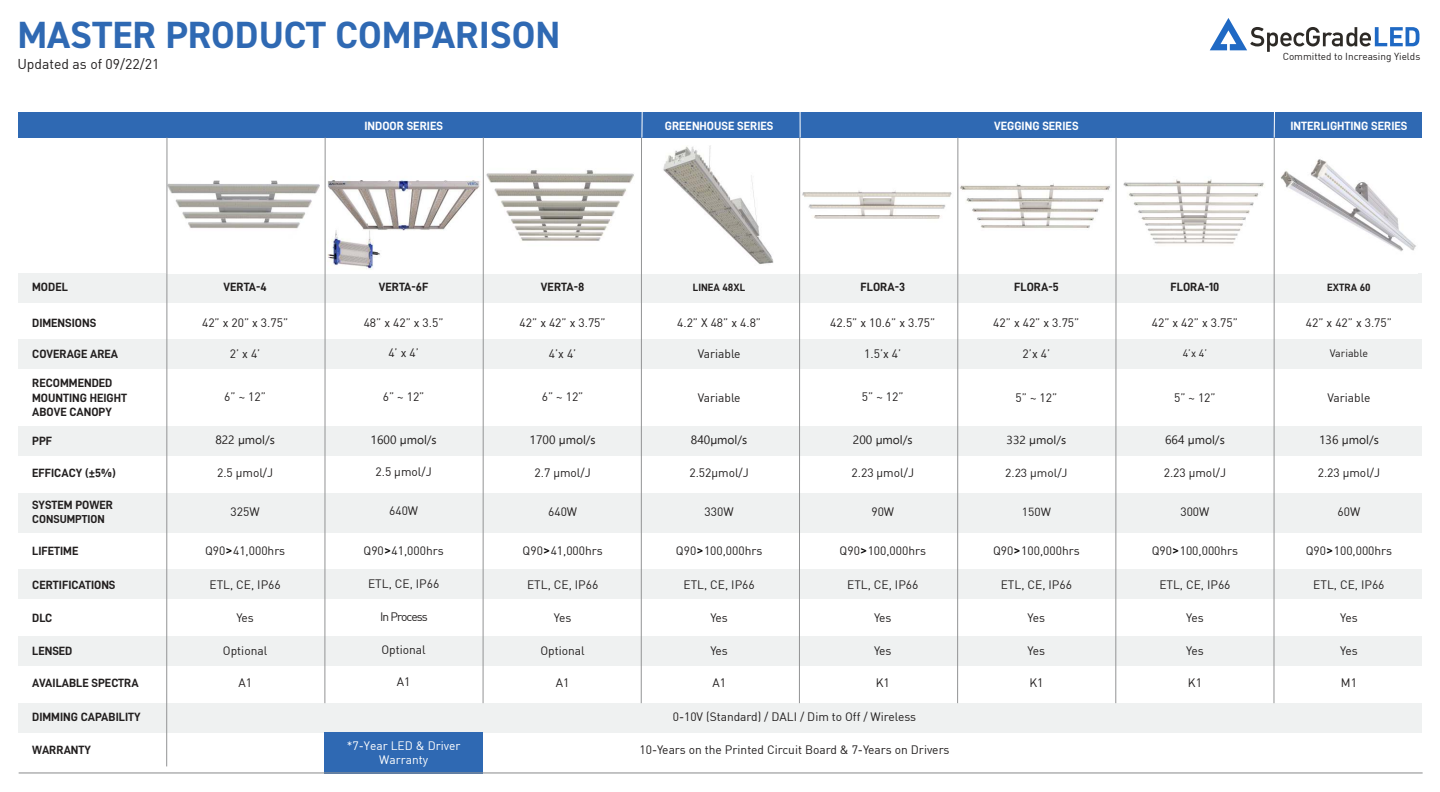
<style>
.page{position:relative;width:1440px;height:792px;background:#fff}
.page>*{position:absolute;margin:0;border:0;box-sizing:border-box;transform-origin:0 0}
.t1{font:700 38px "DIN2014";color:#2f69b3}
.t2{font:14px "DIN";color:#221f1f}
.t3{font:12px "DIN";color:#221f1f}
.t4{font:12px/14.4px "D DIN Bold";color:#221f1f}
.t5{font:12px "Ebrima";color:#221f1f}
.t6{font:12px "D DIN Bold";color:#fff}
.t7{font:12px/14.4px "DIN";color:#fff;text-align:center}
.t8{font:12px "DIN";letter-spacing:-.08em;color:#221f1f}
.t9{font:500 12px "Roboto";color:#000}
.t10{font:11.6px "DIN";color:#221f1f;scale:1.04 1}
.t11{font:11.6px "Ebrima";color:#221f1f;scale:1.04 1}
.t12{font:11.5px "D DIN Bold";color:#221f1f}
.t13{font:10.6px "D DIN Bold";color:#221f1f}
.t14{font:10.6px "DIN";color:#221f1f}
.t15{font:10px "DIN";color:#221f1f}
</style>
<div class="page">
<div style="left:18px;top:703px;width:1404px;height:29px;background:#eff1f1"></div>
<div style="left:18px;top:636px;width:1404px;height:30px;background:#eff1f1"></div>
<div style="left:18px;top:570px;width:1404px;height:29px;background:#eff1f1"></div>
<div style="left:18px;top:493px;width:1404px;height:39px;background:#eff1f1"></div>
<div style="left:18px;top:426px;width:1404px;height:30px;background:#eff1f1"></div>
<div style="left:18px;top:340px;width:1404px;height:29px;background:#eff1f1"></div>
<div style="left:18px;top:273px;width:1404px;height:29px;background:#eff1f1"></div>
<div style="left:18px;top:112px;width:1404px;height:26px;background:#2f69b3"></div>
<div style="left:324px;top:733px;width:159px;height:41px;background:#2f69b3"></div>
<img style="left:167px;top:146px;width:1249px;height:127px">
<hr style="left:1273px;top:138px;width:2px;height:565px;background:#929394">
<hr style="left:1115px;top:138px;width:2px;height:565px;background:#929394">
<hr style="left:957px;top:138px;width:1px;height:565px;background:#929394">
<hr style="left:799px;top:138px;width:1px;height:565px;background:#929394">
<hr style="left:641px;top:138px;width:1px;height:565px;background:#929394">
<hr style="left:483px;top:138px;width:1px;height:565px;background:#929394">
<hr style="left:324px;top:138px;width:2px;height:565px;background:#929394">
<hr style="left:166px;top:138px;width:1px;height:628px;background:#929394">
<hr style="left:19px;top:772px;width:1404px;height:2px;background:#929394">
<svg style="left:1274px;top:112px;width:1px;height:26px"></svg>
<svg style="left:800px;top:112px;width:1px;height:26px"></svg>
<hr style="left:641px;top:112px;width:2px;height:26px;background:#fff">
<svg style="left:1210px;top:18px;width:210px;height:34px"></svg>
<h1 class="t1" style="left:17px;top:12px;width:545px">MASTER PRODUCT COMPARISON</h1>
<p class="t2" style="left:17px;top:57px;width:144px">Updated as of 09/22/21</p>
<p class="t6" style="left:364px;top:121px;width:80px">INDOOR SERIES</p>
<p class="t15" style="left:1283px;top:52px;width:139px">Committed to Increasing Yields</p>
<p class="t6" style="left:665px;top:121px;width:110px">GREENHOUSE SERIES</p>
<p class="t6" style="left:1290px;top:121px;width:119px">INTERLIGHTING SERIES</p>
<p class="t6" style="left:994px;top:121px;width:86px">VEGGING SERIES</p>
<p class="t4" style="left:32px;top:280px;width:37px">MODEL</p>
<p class="t4" style="left:861px;top:280px;width:46px">FLORA-3</p>
<p class="t4" style="left:1014px;top:280px;width:46px">FLORA-5</p>
<p class="t4" style="left:1171px;top:280px;width:50px">FLORA-10</p>
<p class="t4" style="left:541px;top:280px;width:45px">VERTA-8</p>
<p class="t4" style="left:379px;top:280px;width:51px">VERTA-6F</p>
<p class="t4" style="left:223px;top:280px;width:45px">VERTA-4</p>
<p class="t13" style="left:693px;top:283px;width:54px">LINEA 48XL</p>
<p class="t13" style="left:1327px;top:283px;width:45px">EXTRA 60</p>
<p class="t4" style="left:32px;top:316px;width:66px">DIMENSIONS</p>
<p class="t3" style="left:202px;top:317px;width:88px">42” x 20” x 3.75”</p>
<p class="t3" style="left:364px;top:318px;width:81px">48” x 42” x 3.5”</p>
<p class="t3" style="left:520px;top:317px;width:88px">42” x 42” x 3.75”</p>
<p class="t3" style="left:677px;top:317px;width:85px">4.2” X 48” x 4.8”</p>
<p class="t3" style="left:830px;top:317px;width:107px">42.5” x 10.6” x 3.75”</p>
<p class="t3" style="left:993px;top:318px;width:88px">42” x 42” x 3.75”</p>
<p class="t3" style="left:1152px;top:317px;width:88px">42” x 42” x 3.75”</p>
<p class="t3" style="left:1306px;top:317px;width:88px">42” x 42” x 3.75”</p>
<p class="t4" style="left:32px;top:347px;width:88px">COVERAGE AREA</p>
<p class="t4" style="left:32px;top:376px;width:96px">RECOMMENDED<br>MOUNTING HEIGHT<br>ABOVE CANOPY</p>
<p class="t4" style="left:32px;top:434px;width:21px">PPF</p>
<p class="t4" style="left:32px;top:466px;width:85px">EFFICACY (±5%)</p>
<p class="t4" style="left:32px;top:498px;width:82px">SYSTEM POWER</p>
<p class="t12" style="left:32px;top:515px;width:74px">CONSUMPTION</p>
<p class="t3" style="left:230px;top:348px;width:32px">2’ x 4’</p>
<p class="t3" style="left:224px;top:392px;width:43px">6” ~ 12”</p>
<p class="t5" style="left:215px;top:435px;width:61px">822 µmol/s</p>
<p class="t3" style="left:217px;top:467px;width:58px">2.5 µmol/J</p>
<p class="t3" style="left:231px;top:506px;width:31px">325W</p>
<p class="t3" style="left:388px;top:348px;width:32px">4’ x 4’</p>
<p class="t3" style="left:383px;top:391px;width:43px">6” ~ 12”</p>
<p class="t5" style="left:371px;top:435px;width:68px">1600 µmol/s</p>
<p class="t3" style="left:376px;top:467px;width:58px">2.5 µmol/J</p>
<p class="t3" style="left:389px;top:506px;width:31px">640W</p>
<p class="t3" style="left:549px;top:348px;width:29px">4’x 4’</p>
<p class="t3" style="left:542px;top:392px;width:43px">6” ~ 12”</p>
<p class="t5" style="left:530px;top:435px;width:68px">1700 µmol/s</p>
<p class="t3" style="left:535px;top:467px;width:58px">2.7 µmol/J</p>
<p class="t3" style="left:548px;top:506px;width:31px">640W</p>
<p class="t3" style="left:698px;top:348px;width:44px">Variable</p>
<p class="t3" style="left:698px;top:392px;width:44px">Variable</p>
<p class="t5" style="left:691px;top:435px;width:58px">840µmol/s</p>
<p class="t3" style="left:689px;top:467px;width:61px">2.52µmol/J</p>
<p class="t3" style="left:705px;top:506px;width:31px">330W</p>
<p class="t3" style="left:864px;top:348px;width:39px">1.5’x 4’</p>
<p class="t3" style="left:862px;top:392px;width:43px">5” ~ 12”</p>
<p class="t5" style="left:853px;top:435px;width:61px">200 µmol/s</p>
<p class="t3" style="left:852px;top:467px;width:64px">2.23 µmol/J</p>
<p class="t3" style="left:871px;top:506px;width:24px">90W</p>
<p class="t3" style="left:1023px;top:348px;width:29px">2’x 4’</p>
<p class="t3" style="left:1016px;top:392px;width:43px">5” ~ 12”</p>
<p class="t11" style="left:1007px;top:435px;width:59px">332 µmol/s</p>
<p class="t10" style="left:1005px;top:467px;width:61px">2.23 µmol/J</p>
<p class="t10" style="left:1022px;top:506px;width:29px">150W</p>
<p class="t14" style="left:1183px;top:349px;width:26px">4’x 4’</p>
<p class="t3" style="left:1174px;top:392px;width:43px">5” ~ 12”</p>
<p class="t5" style="left:1165px;top:435px;width:61px">664 µmol/s</p>
<p class="t3" style="left:1164px;top:467px;width:64px">2.23 µmol/J</p>
<p class="t3" style="left:1180px;top:506px;width:31px">300W</p>
<p class="t14" style="left:1330px;top:349px;width:40px">Variable</p>
<p class="t3" style="left:1327px;top:392px;width:44px">Variable</p>
<p class="t5" style="left:1319px;top:435px;width:61px">136 µmol/s</p>
<p class="t3" style="left:1318px;top:467px;width:64px">2.23 µmol/J</p>
<p class="t3" style="left:1338px;top:506px;width:24px">60W</p>
<p class="t4" style="left:32px;top:544px;width:48px">LIFETIME</p>
<p class="t4" style="left:32px;top:578px;width:85px">CERTIFICATIONS</p>
<p class="t4" style="left:32px;top:611px;width:22px">DLC</p>
<p class="t4" style="left:32px;top:644px;width:42px">LENSED</p>
<p class="t3" style="left:205px;top:545px;width:82px">Q90 41,000hrs</p>
<p class="t9" style="left:226px;top:543px;width:8px">&gt;</p>
<p class="t3" style="left:210px;top:579px;width:73px">ETL, CE, IP66</p>
<p class="t3" style="left:236px;top:612px;width:19px">Yes</p>
<p class="t3" style="left:223px;top:645px;width:46px">Optional</p>
<p class="t9" style="left:384px;top:543px;width:8px">&gt;</p>
<p class="t3" style="left:523px;top:545px;width:82px">Q90 41,000hrs</p>
<p class="t9" style="left:543px;top:543px;width:8px">&gt;</p>
<p class="t3" style="left:676px;top:545px;width:88px">Q90 100,000hrs</p>
<p class="t9" style="left:697px;top:543px;width:8px">&gt;</p>
<p class="t3" style="left:840px;top:545px;width:88px">Q90 100,000hrs</p>
<p class="t9" style="left:860px;top:543px;width:8px">&gt;</p>
<p class="t3" style="left:993px;top:545px;width:88px">Q90 100,000hrs</p>
<p class="t9" style="left:1014px;top:543px;width:8px">&gt;</p>
<p class="t3" style="left:1152px;top:545px;width:88px">Q90 100,000hrs</p>
<p class="t9" style="left:1173px;top:543px;width:8px">&gt;</p>
<p class="t3" style="left:1306px;top:545px;width:88px">Q90 100,000hrs</p>
<p class="t3" style="left:364px;top:545px;width:82px">Q90 41,000hrs</p>
<p class="t9" style="left:1327px;top:543px;width:8px">&gt;</p>
<p class="t3" style="left:368px;top:579px;width:73px">ETL, CE, IP66</p>
<p class="t8" style="left:380px;top:612px;width:49px">In Process</p>
<p class="t3" style="left:381px;top:645px;width:46px">Optional</p>
<p class="t3" style="left:527px;top:579px;width:73px">ETL, CE, IP66</p>
<p class="t3" style="left:554px;top:612px;width:19px">Yes</p>
<p class="t3" style="left:541px;top:645px;width:46px">Optional</p>
<p class="t3" style="left:684px;top:579px;width:73px">ETL, CE, IP66</p>
<p class="t3" style="left:710px;top:612px;width:19px">Yes</p>
<p class="t3" style="left:710px;top:645px;width:19px">Yes</p>
<p class="t3" style="left:847px;top:579px;width:73px">ETL, CE, IP66</p>
<p class="t3" style="left:874px;top:612px;width:19px">Yes</p>
<p class="t3" style="left:874px;top:645px;width:19px">Yes</p>
<p class="t3" style="left:1001px;top:579px;width:73px">ETL, CE, IP66</p>
<p class="t3" style="left:1028px;top:612px;width:19px">Yes</p>
<p class="t3" style="left:1028px;top:645px;width:19px">Yes</p>
<p class="t3" style="left:1159px;top:579px;width:73px">ETL, CE, IP66</p>
<p class="t3" style="left:1186px;top:612px;width:19px">Yes</p>
<p class="t3" style="left:1186px;top:645px;width:19px">Yes</p>
<p class="t3" style="left:1313px;top:579px;width:73px">ETL, CE, IP66</p>
<p class="t3" style="left:1340px;top:612px;width:19px">Yes</p>
<p class="t3" style="left:1340px;top:645px;width:19px">Yes</p>
<p class="t4" style="left:32px;top:676px;width:108px">AVAILABLE SPECTRA</p>
<p class="t4" style="left:32px;top:710px;width:110px">DIMMING CAPABILITY</p>
<p class="t4" style="left:32px;top:743px;width:60px">WARRANTY</p>
<p class="t3" style="left:238px;top:677px;width:15px">A1</p>
<p class="t3" style="left:397px;top:677px;width:15px">A1</p>
<p class="t7" style="left:347px;top:739px;width:115px">*7-Year LED &amp; Driver<br>Warranty</p>
<p class="t3" style="left:556px;top:677px;width:15px">A1</p>
<p class="t3" style="left:712px;top:677px;width:15px">A1</p>
<p class="t3" style="left:876px;top:677px;width:16px">K1</p>
<p class="t3" style="left:673px;top:711px;width:245px">0-10V (Standard) / DALI / Dim to Off / Wireless</p>
<p class="t3" style="left:639px;top:745px;width:312px">10-Years on the Printed Circuit Board &amp; 7-Years on Drivers</p>
<p class="t3" style="left:1029px;top:677px;width:16px">K1</p>
<p class="t3" style="left:1188px;top:677px;width:16px">K1</p>
<p class="t3" style="left:1341px;top:677px;width:18px">M1</p>
</div>
